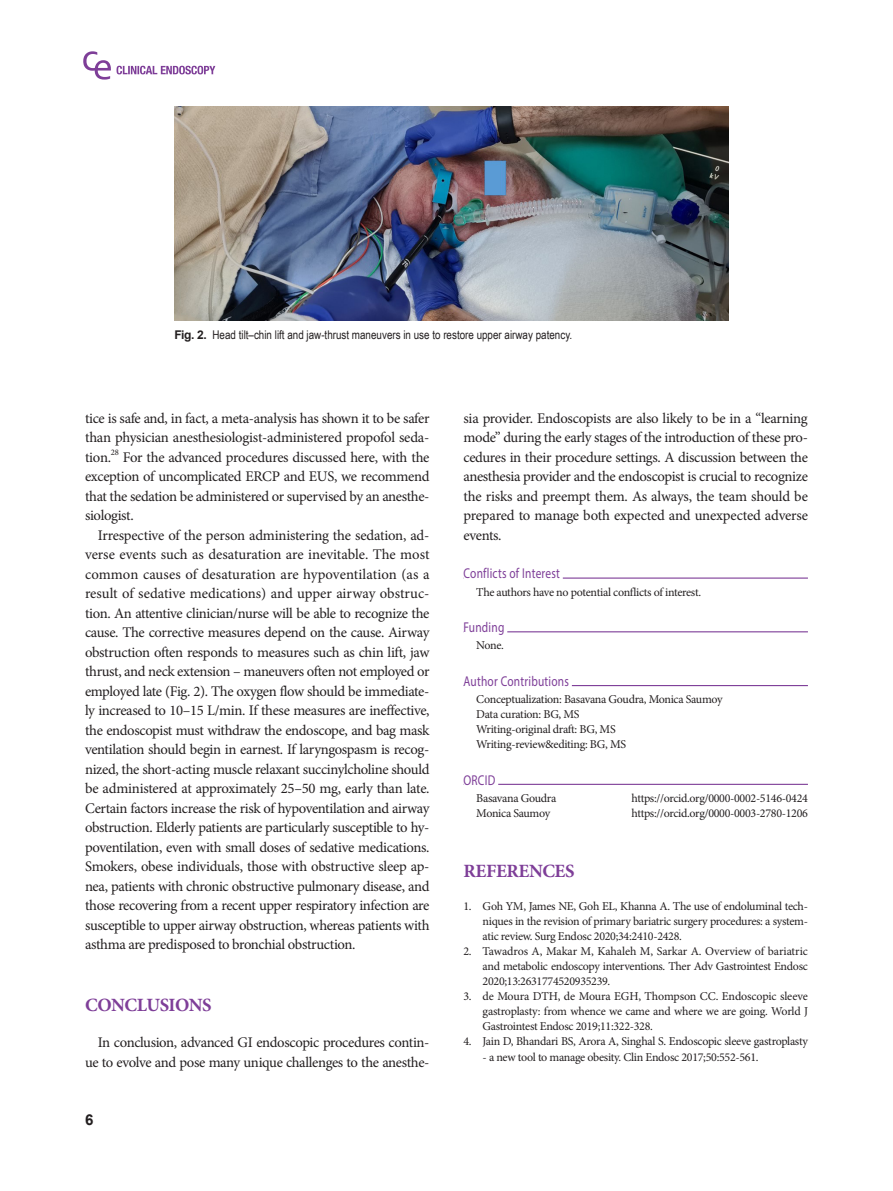
<style>
.page{position:relative;width:893px;height:1191px;background:#fff}
.page>*{position:absolute;margin:0;border:0;box-sizing:border-box;transform-origin:0 0}
.대제목{font:700 18.75px "Minion Pro";letter-spacing:-.02em;color:#7e3e98}
.t1{font:700 15px "Arial";color:#231f20}
.본문{font:14.7px/19.5px "Minion Pro";letter-spacing:-.025em;color:#231f20;text-align:justify}
.소소제목{font:14.25px "Myriad Pro";letter-spacing:.02em;color:#7e3e98;scale:.8 1}
.참고문헌_내용{font:12px/15px "Minion Pro";letter-spacing:-.025em;color:#231f20;text-align:justify}
.소소제목_내용{font:12px "Minion Pro";letter-spacing:-.025em;color:#231f20}
.소소제목_ORCID양쪽정렬{font:12px "Minion Pro";letter-spacing:-.025em;color:#231f20}
.그림제목{font:12px "Arial Narrow";color:#231f20}
.본문-2{font:8.55px "Minion Pro";color:#231f20}
.s1{font-family:"Arial";font-weight:700}
</style>
<div class="page">
<svg style="left:117px;top:66px;width:98px;height:8px"></svg>
<svg style="left:83px;top:51px;width:28px;height:29px"></svg>
<hr style="left:463px;top:577px;width:345px;height:1px;background:#7e3e98">
<div style="left:463px;top:572px;width:100px;height:9px;background:#fff"></div>
<hr style="left:463px;top:631px;width:345px;height:1px;background:#7e3e98">
<div style="left:463px;top:626px;width:44px;height:9px;background:#fff"></div>
<hr style="left:463px;top:685px;width:345px;height:1px;background:#7e3e98">
<div style="left:463px;top:680px;width:109px;height:9px;background:#fff"></div>
<hr style="left:463px;top:783px;width:345px;height:2px;background:#7e3e98">
<div style="left:463px;top:778px;width:35px;height:9px;background:#fff"></div>
<img style="left:174px;top:106px;width:554px;height:215px">
<p class="그림제목" style="left:174px;top:326px;width:399px"><span class="s1">Fig. 2.</span> Head tilt–chin lift and jaw-thrust maneuvers in use to restore upper airway patency.</p>
<p class="본문" style="left:85px;top:408px;width:346px">tice is safe and, in fact, a meta-analysis has shown it to be safer than physician anesthesiologist-administered propofol seda&shy;tion.</p>
<p class="본문-2" style="left:111px;top:446px;width:10px">28</p>
<p class="본문" style="left:85px;top:447px;width:346px;text-indent:38px">For the advanced procedures discussed here, with the exception of uncomplicated ERCP and EUS, we recommend that the sedation be administered or supervised by an anesthe&shy;siologist.</p>
<p class="본문" style="left:85px;top:525px;width:346px;text-indent:13px">Irrespective of the person administering the sedation, ad&shy;verse events such as desaturation are inevitable. The most common causes of desaturation are hypoventilation (as a result of sedative medications) and upper airway obstruc&shy;tion. An attentive clinician/nurse will be able to recognize the cause. The corrective measures depend on the cause. Airway obstruction often responds to measures such as chin lift, jaw thrust, and neck extension – maneuvers often not employed or employed late (Fig. 2). The oxygen flow should be immediate&shy;ly increased to 10–15 L/min. If these measures are ineffective, the endoscopist must withdraw the endoscope, and bag mask ventilation should begin in earnest. If laryngospasm is recog&shy;nized, the short-acting muscle relaxant succinylcholine should be administered at approximately 25–50 mg, early than late.<br>Certain factors increase the risk of hypoventilation and airway obstruction. Elderly patients are particularly susceptible to hy&shy;poventilation, even with small doses of sedative medications.<br>Smokers, obese individuals, those with obstructive sleep ap&shy;nea, patients with chronic obstructive pulmonary disease, and those recovering from a recent upper respiratory infection are susceptible to upper airway obstruction, whereas patients with asthma are predisposed to bronchial obstruction.</p>
<p class="대제목" style="left:85px;top:992px;width:128px">CONCLUSIONS</p>
<p class="본문" style="left:85px;top:1033px;width:346px;text-align:right">In conclusion, advanced GI endoscopic procedures contin&shy;ue to evolve and pose many unique challenges to the anesthe-</p>
<p class="t1" style="left:85px;top:1109px;width:10px">6</p>
<p class="본문" style="left:463px;top:408px;width:346px">sia provider. Endoscopists are also likely to be in a “learning mode” during the early stages of the introduction of these pro&shy;cedures in their procedure settings. A discussion between the anesthesia provider and the endoscopist is crucial to recognize the risks and preempt them. As always, the team should be prepared to manage both expected and unexpected adverse events.</p>
<p class="소소제목" style="left:463px;top:565px;width:122px">Conflicts of Interest</p>
<p class="소소제목_내용" style="left:476px;top:584px;width:226px">The authors have no potential conflicts of interest.</p>
<p class="소소제목" style="left:463px;top:618px;width:53px">Funding</p>
<p class="소소제목_내용" style="left:476px;top:637px;width:29px">None.</p>
<p class="소소제목" style="left:463px;top:672px;width:133px">Author Contributions</p>
<p class="소소제목_내용" style="left:476px;top:691px;width:248px">Conceptualization: Basavana Goudra, Monica Saumoy</p>
<p class="소소제목_내용" style="left:476px;top:706px;width:105px">Data curation: BG, MS</p>
<p class="소소제목_내용" style="left:476px;top:721px;width:141px">Writing-original draft: BG, MS</p>
<p class="소소제목_내용" style="left:476px;top:736px;width:151px">Writing-review&amp;editing: BG, MS</p>
<p class="소소제목" style="left:463px;top:771px;width:41px">ORCID</p>
<p class="소소제목_ORCID양쪽정렬" style="left:476px;top:790px;width:82px">Basavana Goudra</p>
<p class="소소제목_ORCID양쪽정렬" style="left:632px;top:790px;width:178px">https://orcid.org/0000-0002-5146-0424</p>
<p class="소소제목_ORCID양쪽정렬" style="left:476px;top:805px;width:75px">Monica Saumoy</p>
<p class="소소제목_ORCID양쪽정렬" style="left:632px;top:805px;width:178px">https://orcid.org/0000-0003-2780-1206</p>
<p class="대제목" style="left:463px;top:857px;width:113px">REFERENCES</p>
<p class="참고문헌_내용" style="left:483px;top:899px;width:327px;text-indent:-19px">1. Goh YM, James NE, Goh EL, Khanna A. The use of endoluminal tech&shy;niques in the revision of primary bariatric surgery procedures: a system&shy;atic review. Surg Endosc 2020;34:2410-2428.</p>
<p class="참고문헌_내용" style="left:483px;top:944px;width:327px;text-indent:-19px">2. Tawadros A, Makar M, Kahaleh M, Sarkar A. Overview of bariatric and metabolic endoscopy interventions. Ther Adv Gastrointest Endosc 2020;13:2631774520935239.</p>
<p class="참고문헌_내용" style="left:483px;top:989px;width:327px;text-indent:-19px">3. de Moura DTH, de Moura EGH, Thompson CC. Endoscopic sleeve gastroplasty: from whence we came and where we are going. World J Gastrointest Endosc 2019;11:322-328.</p>
<p class="참고문헌_내용" style="left:463px;top:1034px;width:346px">4. Jain D, Bhandari BS, Arora A, Singhal S. Endoscopic sleeve gastroplasty</p>
<p class="참고문헌_내용" style="left:483px;top:1049px;width:277px">- a new tool to manage obesity. Clin Endosc 2017;50:552-561.</p>
</div>
